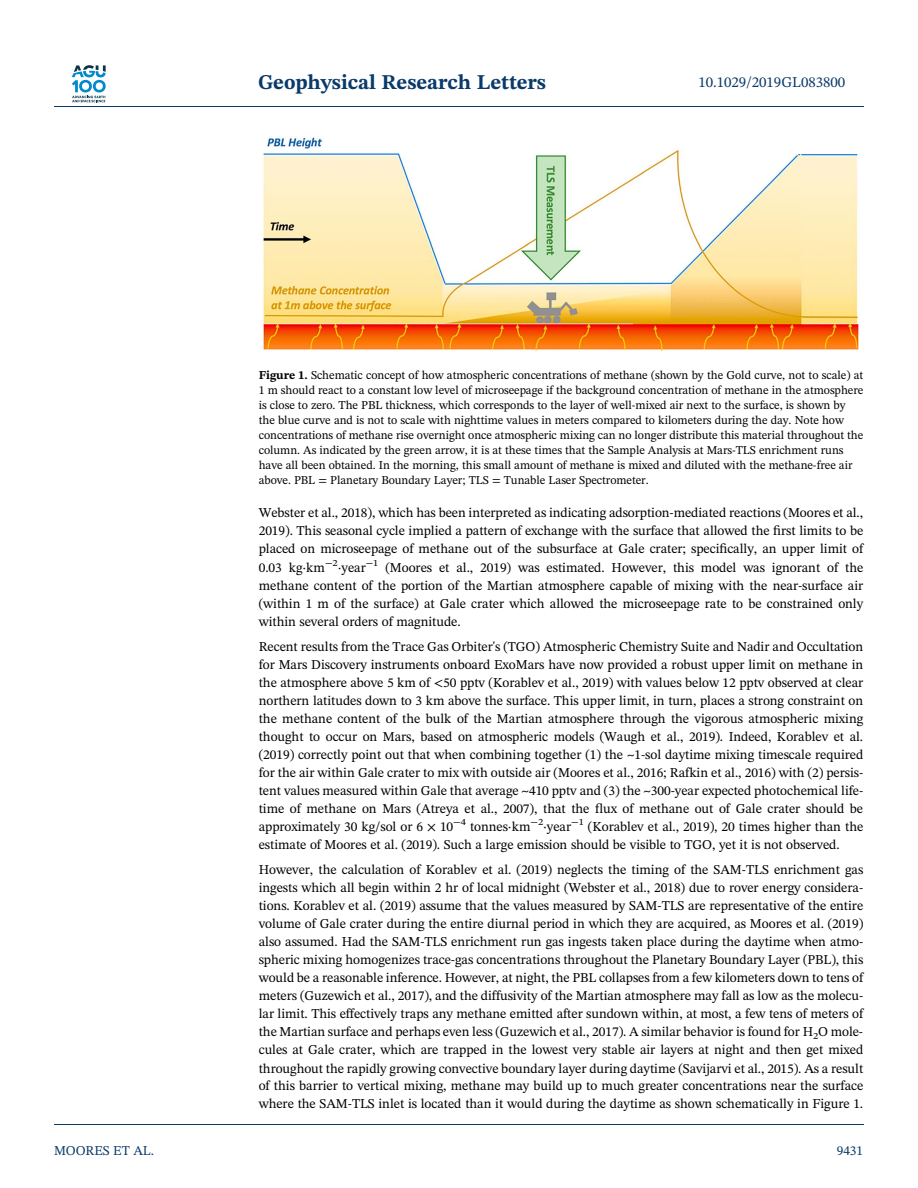
<style>
.page{position:relative;width:918px;height:1188px;background:#fff}
.page>*{position:absolute;margin:0;border:0;box-sizing:border-box;transform-origin:0 0}
.t1{font:21px "Adv O Tc 022 ae 45.B";color:#0a3a69}
.t2{font:15px "Adv OT569473 da";color:#0a3a69}
.t3{font:13.5px/18px "Adv OT569473 da";color:#000;text-align:justify}
.t4{font:13.5px "Adv OT569473 da";color:#0a3a69}
.t5{font:12px/15px "Adv OT569473 da";color:#000}
.t6{font:9.3px "Adv OT569473 da";color:#000;scale:1.13 1}
.s1{font-family:"Adv O Tc 022 ae 45.B"}
.s2{font-style:inherit}
.s3{font-family:"Adv OT569473 da+fb"}
</style>
<div class="page">
<img style="left:263px;top:136px;width:596px;height:216px">
<hr style="left:54px;top:106px;width:809px;height:1px;background:#0a3a69">
<svg style="left:72px;top:65px;width:34px;height:37px"></svg>
<hr style="left:54px;top:1124px;width:809px;height:1px;background:#0a3a69">
<h1 class="t1" style="left:258px;top:74px;width:290px">Geophysical Research Letters</h1>
<p class="t2" style="left:699px;top:77px;width:148px">10.1029/2019GL083800</p>
<p class="t5" style="left:259px;top:368px;width:606px"><span class="s1">Figure 1.</span> Schematic concept of how atmospheric concentrations of methane (shown by the Gold curve, not to scale) at 1 m should react to a constant low level of microseepage if the background concentration of methane in the atmosphere is close to zero. The PBL thickness, which corresponds to the layer of well<span class="s2">‐</span>mixed air next to the surface, is shown by the blue curve and is not to scale with nighttime values in meters compared to kilometers during the day. Note how concentrations of methane rise overnight once atmospheric mixing can no longer distribute this material throughout the column. As indicated by the green arrow, it is at these times that the Sample Analysis at Mars<span class="s2">‐</span>TLS enrichment runs have all been obtained. In the morning, this small amount of methane is mixed and diluted with the methane<span class="s2">‐</span>free air above. PBL = Planetary Boundary Layer; TLS = Tunable Laser Spectrometer.</p>
<p class="t3" style="left:259px;top:505px;width:606px">Webster et al., 2018), which has been interpreted as indicating adsorption<span class="s2">‐</span>mediated reactions (Moores et al., 2019). This seasonal cycle implied a pattern of exchange with the surface that allowed the <span class="s3">fi</span>rst limits to be placed on microseepage of methane out of the subsurface at Gale crater; speci<span class="s3">fi</span>cally, an upper limit of 0.03 kg·km</p>
<p class="t6" style="left:325px;top:558px;width:13px">−<span class="s2">2</span></p>
<p class="t6" style="left:366px;top:558px;width:13px">−<span class="s2">1</span></p>
<p class="t3" style="left:259px;top:560px;width:606px;text-indent:127px">(Moores et al., 2019) was estimated. However, this model was ignorant of the methane content of the portion of the Martian atmosphere capable of mixing with the near<span class="s2">‐</span>surface air (within 1 m of the surface) at Gale crater which allowed the microseepage rate to be constrained only within several orders of magnitude.</p>
<p class="t3" style="left:259px;top:638px;width:606px">Recent results from the Trace Gas Orbiter's (TGO) Atmospheric Chemistry Suite and Nadir and Occultation for Mars Discovery instruments onboard ExoMars have now provided a robust upper limit on methane in the atmosphere above 5 km of &lt;50 pptv (Korablev et al., 2019) with values below 12 pptv observed at clear northern latitudes down to 3 km above the surface. This upper limit, in turn, places a strong constraint on the methane content of the bulk of the Martian atmosphere through the vigorous atmospheric mixing thought to occur on Mars, based on atmospheric models (Waugh et al., 2019). Indeed, Korablev et al. (2019) correctly point out that when combining together (1) the ~1<span class="s2">‐</span>sol daytime mixing timescale required for the air within Gale crater to mix with outside air (Moores et al., 2016; Rafkin et al., 2016) with (2) persis&shy;tent values measured within Gale that average ~410 pptv and (3) the ~300<span class="s2">‐</span>year expected photochemical life&shy;time of methane on Mars (Atreya et al., 2007), that the <span class="s3">fl</span>ux of methane out of Gale crater should be approximately 30 kg/sol or 6 × 10</p>
<p class="t3" style="left:338px;top:560px;width:29px">·year</p>
<p class="t6" style="left:453px;top:818px;width:13px">−<span class="s2">4</span></p>
<p class="t3" style="left:470px;top:819px;width:62px">tonnes·km</p>
<p class="t6" style="left:530px;top:818px;width:13px">−<span class="s2">2</span></p>
<p class="t6" style="left:571px;top:818px;width:13px">−<span class="s2">1</span></p>
<p class="t3" style="left:259px;top:819px;width:606px;text-indent:329px">(Korablev et al., 2019), 20 times higher than the estimate of Moores et al. (2019). Such a large emission should be visible to TGO, yet it is not observed.</p>
<p class="t3" style="left:259px;top:862px;width:606px">However, the calculation of Korablev et al. (2019) neglects the timing of the SAM<span class="s2">‐</span>TLS enrichment gas ingests which all begin within 2 hr of local midnight (Webster et al., 2018) due to rover energy considera&shy;tions. Korablev et al. (2019) assume that the values measured by SAM<span class="s2">‐</span>TLS are representative of the entire volume of Gale crater during the entire diurnal period in which they are acquired, as Moores et al. (2019) also assumed. Had the SAM<span class="s2">‐</span>TLS enrichment run gas ingests taken place during the daytime when atmo&shy;spheric mixing homogenizes trace<span class="s2">‐</span>gas concentrations throughout the Planetary Boundary Layer (PBL), this would be a reasonable inference. However, at night, the PBL collapses from a few kilometers down to tens of meters (Guzewich et al., 2017), and the diffusivity of the Martian atmosphere may fall as low as the molecu&shy;lar limit. This effectively traps any methane emitted after sundown within, at most, a few tens of meters of the Martian surface and perhaps even less (Guzewich et al., 2017). A similar behavior is found for H<sub>2</sub>O mole&shy;cules at Gale crater, which are trapped in the lowest very stable air layers at night and then get mixed throughout the rapidly growing convective boundary layer during daytime (Savijarvi et al., 2015). As a result of this barrier to vertical mixing, methane may build up to much greater concentrations near the surface where the SAM<span class="s2">‐</span>TLS inlet is located than it would during the daytime as shown schematically in Figure 1.</p>
<p class="t3" style="left:543px;top:819px;width:29px">·year</p>
<p class="t4" style="left:54px;top:1145px;width:101px">MOORES ET AL.</p>
<p class="t4" style="left:837px;top:1145px;width:28px">9431</p>
</div>
